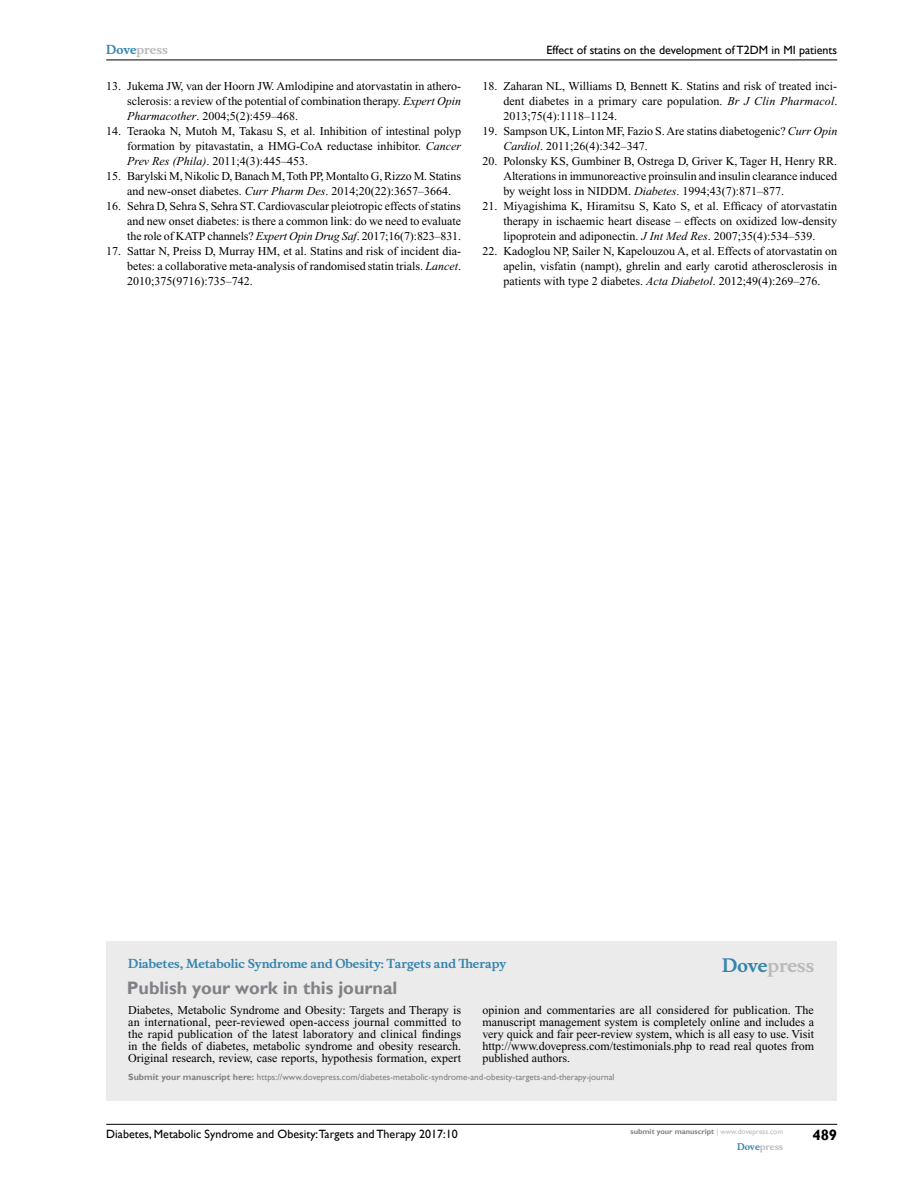
<style>
.page{position:relative;width:918px;height:1188px;background:#fff}
.page>*{position:absolute;margin:0;border:0;box-sizing:border-box;transform-origin:0 0}
.t1{font:700 18px "Gill Sans";color:#808285}
.t2{font:700 18px "Musee";color:#b8babc}
.t3{font:700 15px "Gill Sans";color:#000}
.t4{font:12px/15px "Times New Roman";color:#000;text-align:justify}
.t5{font:12px "Gill Sans";color:#000}
.t6{font:700 12px "Musee";color:#3785ad}
.t7{font:700 12px "Musee";color:#b8babc}
.t8{font:9px "Gill Sans";color:#808285}
.t9{font:700 9px "Musee";color:#b8babc}
.t10{font:700 7.5px "Gill Sans";color:#808285}
.s1{color:#3785ad}
.s2{font-style:italic}
.s3{font-weight:700}
.s4{font-weight:400;color:#b8babc}
</style>
<div class="page">
<div style="left:106px;top:941px;width:731px;height:159px;background:#ebebec"></div>
<hr style="left:106px;top:1124px;width:731px;height:1px;background:#000">
<hr style="left:106px;top:60px;width:731px;height:1px;background:#000">
<p class="t7" style="left:106px;top:43px;width:63px"><span class="s1">Dove</span>press</p>
<p class="t4" style="left:127px;top:79px;width:335px;text-indent:-21px">13. Jukema JW, van der Hoorn JW. Amlodipine and atorvastatin in athero&shy;sclerosis: a review of the potential of combination therapy. <span class="s2">Expert Opin Pharmacother</span>. 2004;5(2):459–468.</p>
<p class="t4" style="left:127px;top:124px;width:335px;text-indent:-21px">14. Teraoka N, Mutoh M, Takasu S, et al. Inhibition of intestinal polyp formation by pitavastatin, a HMG-CoA reductase inhibitor. <span class="s2">Cancer Prev Res (Phila)</span>. 2011;4(3):445–453.</p>
<p class="t4" style="left:127px;top:169px;width:335px;text-indent:-21px">15. Barylski M, Nikolic D, Banach M, Toth PP, Montalto G, Rizzo M. Statins and new-onset diabetes. <span class="s2">Curr Pharm Des</span>. 2014;20(22):3657–3664.</p>
<p class="t4" style="left:127px;top:199px;width:335px;text-indent:-21px">16. Sehra D, Sehra S, Sehra ST. Cardiovascular pleiotropic effects of statins and new onset diabetes: is there a common link: do we need to evaluate the role of KATP channels? <span class="s2">Expert Opin Drug Saf</span>. 2017;16(7):823–831.</p>
<p class="t4" style="left:127px;top:244px;width:335px;text-indent:-21px">17. Sattar N, Preiss D, Murray HM, et al. Statins and risk of incident dia&shy;betes: a collaborative meta-analysis of randomised statin trials. <span class="s2">Lancet</span>.<br>2010;375(9716):735–742.</p>
<p class="t5" style="left:546px;top:43px;width:292px">Effect of statins on the development of T2DM in MI patients</p>
<p class="t4" style="left:503px;top:79px;width:336px;text-indent:-21px">18. Zaharan NL, Williams D, Bennett K. Statins and risk of treated inci&shy;dent diabetes in a primary care population. <span class="s2">Br J Clin Pharmacol</span>.<br>2013;75(4):1118–1124.</p>
<p class="t4" style="left:503px;top:124px;width:336px;text-indent:-21px">19. Sampson UK, Linton MF, Fazio S. Are statins diabetogenic? <span class="s2">Curr Opin<br>Cardiol</span>. 2011;26(4):342–347.</p>
<p class="t4" style="left:503px;top:154px;width:335px;text-indent:-21px">20. Polonsky KS, Gumbiner B, Ostrega D, Griver K, Tager H, Henry RR.<br>Alterations in immunoreactive proinsulin and insulin clearance induced by weight loss in NIDDM. <span class="s2">Diabetes</span>. 1994;43(7):871–877.</p>
<p class="t4" style="left:503px;top:199px;width:335px;text-indent:-21px">21. Miyagishima K, Hiramitsu S, Kato S, et al. Efficacy of atorvastatin therapy in ischaemic heart disease – effects on oxidized low-density lipoprotein and adiponectin. <span class="s2">J Int Med Res</span>. 2007;35(4):534–539.</p>
<p class="t4" style="left:503px;top:244px;width:335px;text-indent:-21px">22. Kadoglou NP, Sailer N, Kapelouzou A, et al. Effects of atorvastatin on apelin, visfatin (nampt), ghrelin and early carotid atherosclerosis in patients with type 2 diabetes. <span class="s2">Acta Diabetol</span>. 2012;49(4):269–276.</p>
<p class="t6" style="left:128px;top:956px;width:379px">Diabetes, Metabolic Syndrome and Obesity: Targets and Therapy</p>
<h1 class="t1" style="left:127px;top:977px;width:272px">Publish your work in this journal</h1>
<h1 class="t2" style="left:722px;top:955px;width:94px"><span class="s1">Dove</span>press</h1>
<p class="t4" style="left:128px;top:1004px;width:335px;line-height:12px">Diabetes, Metabolic Syndrome and Obesity: Targets and Therapy is an international, peer-reviewed open-access journal committed to the rapid publication of the latest laboratory and clinical findings in the fields of diabetes, metabolic syndrome and obesity research.<br>Original research, review, case reports, hypothesis formation, expert</p>
<p class="t4" style="left:482px;top:1004px;width:333px;line-height:12px">opinion and commentaries are all considered for publication. The manuscript management system is completely online and includes a very quick and fair peer-review system, which is all easy to use. Visit http://www.dovepress.com/testimonials.php to read real quotes from published authors.</p>
<p class="t8" style="left:128px;top:1072px;width:488px"><span class="s3">Submit your manuscript here:</span> https://www.dovepress.com/diabetes-metabolic-syndrome-and-obesity-targets-and-therapy-journal</p>
<p class="t5" style="left:106px;top:1127px;width:353px">Diabetes, Metabolic Syndrome and Obesity:Targets and Therapy 2017:10</p>
<p class="t10" style="left:631px;top:1127px;width:154px">submit your manuscript <span class="s4">| www.dovepress.com</span></p>
<p class="t9" style="left:737px;top:1141px;width:48px"><span class="s1">Dove</span>press</p>
<p class="t3" style="left:812px;top:1126px;width:26px">489</p>
</div>
